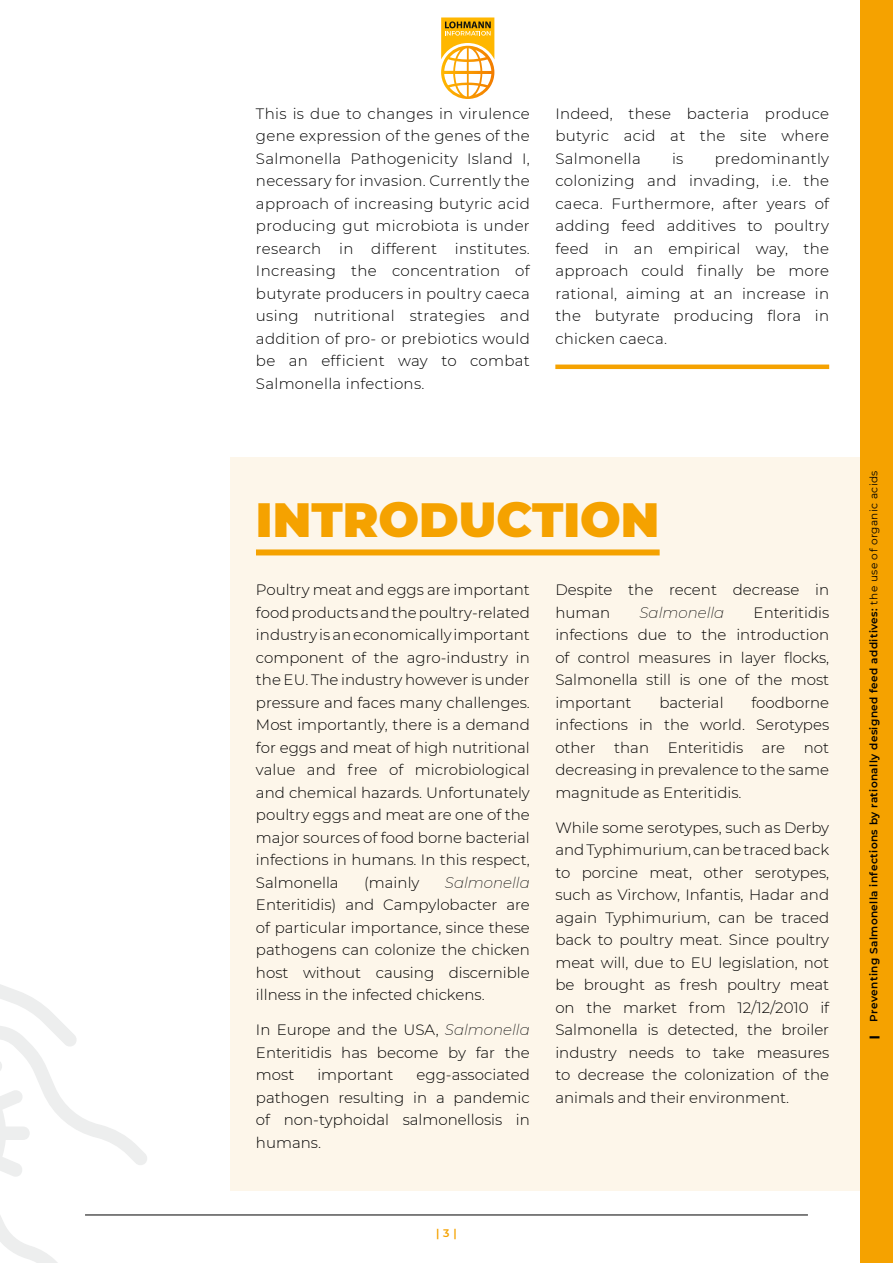
<style>
.page{position:relative;width:893px;height:1263px;background:#fff}
.page>*{position:absolute;margin:0;border:0;box-sizing:border-box;transform-origin:0 0}
.t1{font:900 48px "Montserrat";color:#f5a200}
.t2{font:300 15px/22.5px "Montserrat";color:#000;text-align:justify}
.t3{font:italic 200 15px "Montserrat";color:#000}
.t4{font:600 10.95px "Montserrat";color:#f5a200}
.t5{font:600 10.5px "Montserrat";letter-spacing:.04em;color:#000}
.t6{font:900 10.5px "Montserrat";color:#000}
.s1{font-weight:200;font-style:italic}
.s2{font-weight:400}
</style>
<div class="page">
<div style="left:230px;top:457px;width:663px;height:733px;background:#fdf6ea"></div>
<svg style="left:0;top:984px;width:148px;height:279px"></svg>
<svg style="left:0;top:1055px;width:1px;height:208px"></svg>
<div style="left:256px;top:549px;width:404px;height:6px;background:#f5a200"></div>
<hr style="left:555px;top:365px;width:274px;height:4px;background:#f5a200">
<div style="left:861px;top:0;width:32px;height:1263px;background:#f5a200"></div>
<hr style="left:85px;top:1215px;width:723px;height:1px;background:#000">
<svg style="left:441px;top:17px;width:53px;height:82px"></svg>
<p class="t2" style="left:256px;top:102px;width:275px">This is due to changes in virulence gene expression of the genes of the Salmonella Pathogenicity Island I, necessary for invasion. Currently the approach of increasing butyric acid producing gut microbiota is under research in different institutes.<br>Increasing the concentration of butyrate producers in poultry caeca using nutritional strategies and addition of pro- or prebiotics would be an efficient way to combat Salmonella infections.</p>
<p class="t2" style="left:555px;top:102px;width:275px">Indeed, these bacteria produce butyric acid at the site where Salmonella</p>
<p class="t2" style="left:555px;top:147px;width:275px;text-indent:159px">predominantly colonizing and invading, i.e. the caeca. Furthermore, after years of adding feed additives to poultry feed in an empirical way, the approach could finally be more rational, aiming at an increase in the butyrate producing flora in chicken caeca.</p>
<p class="t2" style="left:672px;top:147px;width:13px">is</p>
<p class="t1" style="left:256px;top:484px;width:405px">INTRODUCTION</p>
<p class="t2" style="left:256px;top:578px;width:275px">Poultry meat and eggs are important food products and the poultry-related industry is an economically important component of the agro-industry in the EU. The industry however is under pressure and faces many challenges.<br>Most importantly, there is a demand for eggs and meat of high nutritional value and free of microbiological and chemical hazards. Unfortunately poultry eggs and meat are one of the major sources of food borne bacterial infections in humans. In this respect, Salmonella</p>
<p class="t2" style="left:364px;top:870px;width:57px">(mainly</p>
<p class="t2" style="left:256px;top:870px;width:275px;text-indent:189px"><span class="s1">Salmonella </span>Enteritidis) and Campylobacter are of particular importance, since these pathogens can colonize the chicken host without causing discernible illness in the infected chickens.</p>
<p class="t2" style="left:256px;top:1018px;width:275px">In Europe and the USA, <span class="s1">Salmonella </span>Enteritidis has become by far the most</p>
<p class="t2" style="left:256px;top:1063px;width:275px;text-indent:161px">egg-associated pathogen resulting in a pandemic of non-typhoidal salmonellosis in humans.</p>
<p class="t2" style="left:317px;top:1063px;width:78px">important</p>
<p class="t2" style="left:555px;top:578px;width:275px">Despite the recent decrease in human</p>
<p class="t2" style="left:555px;top:600px;width:275px;text-indent:198px">Enteritidis infections due to the introduction of control measures in layer flocks, Salmonella still is one of the most important</p>
<p class="t3" style="left:639px;top:602px;width:86px">Salmonella</p>
<p class="t2" style="left:555px;top:690px;width:275px;text-indent:196px">foodborne infections in the world. Serotypes other than Enteritidis are not decreasing in prevalence to the same magnitude as Enteritidis.</p>
<p class="t2" style="left:555px;top:816px;width:275px">While some serotypes, such as Derby and Typhimurium, can be traced back to porcine meat, other serotypes, such as Virchow, Infantis, Hadar and again Typhimurium, can be traced back to poultry meat. Since poultry meat will, due to EU legislation, not be brought as fresh poultry meat on the market from 12/12/2010 if Salmonella is detected, the broiler industry needs to take measures to decrease the colonization of the animals and their environment.</p>
<p class="t2" style="left:659px;top:690px;width:66px">bacterial</p>
<p class="t4" style="left:436px;top:1225px;width:22px">| 3 |</p>
<p class="t5" style="left:866px;top:1021px;width:553px;rotate:-90deg">Preventing Salmonella infections by rationally designed feed additives: <span class="s2">the use of organic acids</span></p>
<p class="t6" style="left:866px;top:1038px;width:5px;rotate:-90deg">|</p>
</div>
